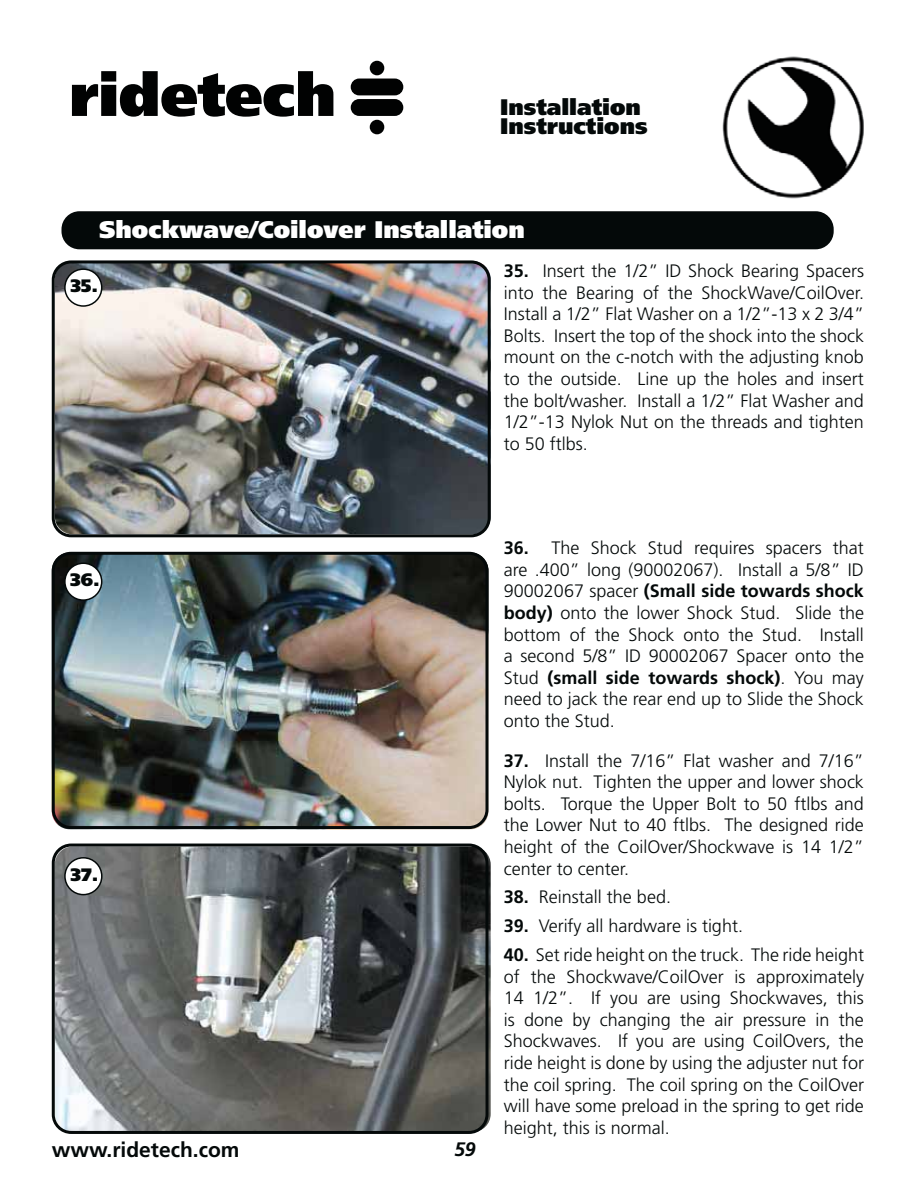
<style>
.page{position:relative;width:918px;height:1188px;background:#fff}
.page>*{position:absolute;margin:0;border:0;box-sizing:border-box;transform-origin:0 0}
.t1{font:900 24px "Frutiger LT Pro";color:#fff}
.t2{font:900 22.5px/19.5px "Frutiger LT Pro";color:#040909}
.t3{font:700 21px "Frutiger LT Pro";color:#040909}
.t4{font:italic 700 19.5px "Frutiger LT Pro";color:#040909}
.t5{font:300 18px/21.6px "Frutiger LT Pro";color:#040909;text-align:justify}
.t6{font:900 18px "Frutiger LT Pro";color:#040909}
.s1{font-weight:700}
</style>
<div class="page">
<img style="left:722px;top:56px;width:142px;height:143px">
<svg style="left:72px;top:71px;width:261px;height:46px"></svg>
<div style="left:351px;top:79px;width:52px;height:16px;background:#010202;border-radius:8px"></div>
<div style="left:351px;top:99px;width:52px;height:17px;background:#010202;border-radius:8px"></div>
<div style="left:370px;top:61px;width:14px;height:14px;background:#010202;border-radius:50%"></div>
<div style="left:370px;top:120px;width:14px;height:14px;background:#010202;border-radius:50%"></div>
<img style="left:55px;top:261px;width:436px;height:273px;border-radius:18px">
<img style="left:55px;top:847px;width:436px;height:285px;border-radius:18px">
<img style="left:52px;top:552px;width:437px;height:277px;border-radius:18px">
<div style="left:52px;top:844px;width:437px;height:290px;border:3px solid #040909;border-radius:18px"></div>
<div style="left:52px;top:552px;width:436px;height:277px;border:3px solid #040909;border-radius:18px"></div>
<div style="left:61px;top:211px;width:773px;height:38px;background:#040909;border-radius:18px"></div>
<div style="left:52px;top:260px;width:439px;height:277px;border:3px solid #040909;border-radius:18px"></div>
<div style="left:65px;top:269px;width:37px;height:37px;background:#fff;border-radius:50%"></div>
<div style="left:64px;top:268px;width:38px;height:39px;border:2px solid #040909;border-radius:50%"></div>
<div style="left:65px;top:563px;width:37px;height:37px;background:#fff;border-radius:50%"></div>
<div style="left:64px;top:563px;width:38px;height:38px;border:2px solid #040909;border-radius:50%"></div>
<div style="left:65px;top:858px;width:37px;height:37px;background:#fff;border-radius:50%"></div>
<div style="left:64px;top:857px;width:39px;height:38px;border:2px solid #040909;border-radius:50%"></div>
<p class="t2" style="left:500px;top:98px;width:149px">Installation<br>Instructions</p>
<h1 class="t1" style="left:99px;top:220px;width:427px">Shockwave/Coilover Installation</h1>
<p class="t5" style="left:504px;top:261px;width:362px"><span class="s1">35.</span> Insert the 1/2” ID Shock Bearing Spacers into the Bearing of the ShockWave/CoilOver.<br>Install a 1/2” Flat Washer on a 1/2”-13 x 2 3/4” Bolts. Insert the top of the shock into the shock mount on the c-notch with the adjusting knob to the outside. Line up the holes and insert the bolt/washer. Install a 1/2” Flat Washer and 1/2”-13 Nylok Nut on the threads and tighten to 50 ftlbs.</p>
<p class="t6" style="left:70px;top:278px;width:29px">35.</p>
<p class="t6" style="left:70px;top:572px;width:31px">36.</p>
<p class="t6" style="left:70px;top:867px;width:29px">37.</p>
<p class="t3" style="left:52px;top:1141px;width:189px">www.ridetech.com</p>
<p class="t4" style="left:454px;top:1141px;width:23px">59</p>
<p class="t5" style="left:504px;top:538px;width:362px"><span class="s1">36.</span> The Shock Stud requires spacers that are .400” long (90002067). Install a 5/8” ID 90002067 spacer <span class="s1">(Small side towards shock body)</span> onto the lower Shock Stud. Slide the bottom of the Shock onto the Stud. Install a second 5/8” ID 90002067 Spacer onto the Stud <span class="s1">(small side towards shock)</span>. You may need to jack the rear end up to Slide the Shock onto the Stud.</p>
<p class="t5" style="left:504px;top:750px;width:362px"><span class="s1">37.</span> Install the 7/16” Flat washer and 7/16” Nylok nut. Tighten the upper and lower shock bolts. Torque the Upper Bolt to 50 ftlbs and the Lower Nut to 40 ftlbs. The designed ride height of the CoilOver/Shockwave is 14 1/2” center to center.</p>
<p class="t5" style="left:504px;top:887px;width:169px"><span class="s1">38.</span> Reinstall the bed.</p>
<p class="t5" style="left:504px;top:916px;width:241px"><span class="s1">39.</span> Verify all hardware is tight.</p>
<p class="t5" style="left:504px;top:945px;width:362px"><span class="s1">40.</span> Set ride height on the truck. The ride height of the Shockwave/CoilOver is approximately 14 1/2”. If you are using Shockwaves, this is done by changing the air pressure in the Shockwaves. If you are using CoilOvers, the ride height is done by using the adjuster nut for the coil spring. The coil spring on the CoilOver will have some preload in the spring to get ride height, this is normal.</p>
</div>
